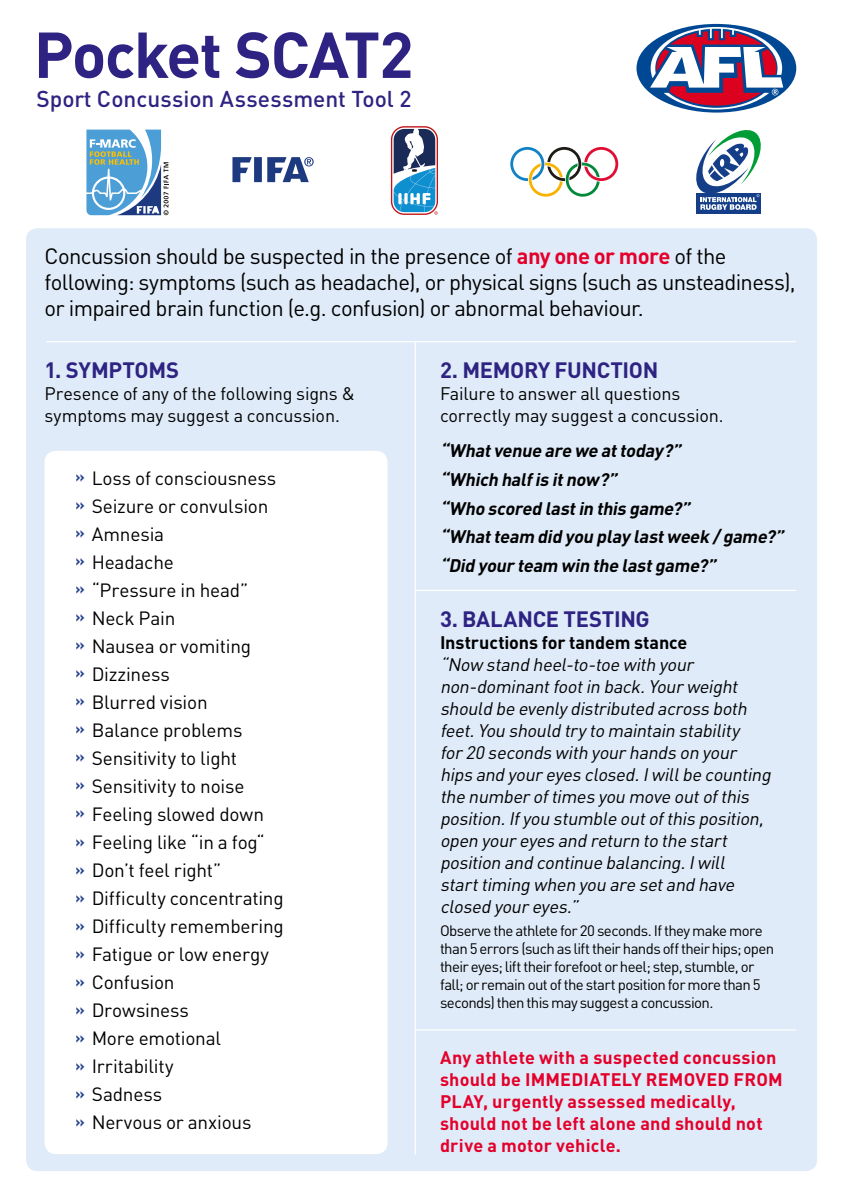
<style>
.page{position:relative;width:842px;height:1191px;background:#fff}
.page>*{position:absolute;margin:0;border:0;box-sizing:border-box;transform-origin:0 0}
.t1{font:700 63.8px "DIN";letter-spacing:-.025em;color:#2e2382}
.t2{font:500 22.6px "DIN";color:#2e2382}
.t3{font:22px/26px "DIN";letter-spacing:-.03em;color:#000}
.t4{font:700 22px "DIN";letter-spacing:-.01em;color:#2e2382}
.t5{font:19px/28px "DIN";letter-spacing:-.01em;color:#000}
.t6{font:italic 18px/22px "DIN";color:#000}
.t7{font:700 18px/22px "DIN";letter-spacing:.015em;color:#e4002b}
.t8{font:italic 700 18px/28.6px "DIN";color:#000}
.t9{font:18px/22px "DIN";letter-spacing:-.01em;color:#000}
.t10{font:700 18px "DIN";letter-spacing:-.005em;color:#000}
.t11{font:15px/18px "DIN";letter-spacing:-.04em;color:#000}
.s1{font-weight:700;color:#e4002b}
.s2{font-weight:700;font-size:15px;color:#24408f}
</style>
<div class="page">
<div style="left:26px;top:228px;width:791px;height:943px;background:#dfebf8;border-radius:11px"></div>
<div style="left:45px;top:451px;width:343px;height:703px;background:#fff;border-radius:11px"></div>
<hr style="left:415px;top:342px;width:1px;height:812px;background:#fff">
<hr style="left:47px;top:341px;width:749px;height:1px;background:#fff">
<hr style="left:416px;top:590px;width:380px;height:1px;background:#fff">
<hr style="left:416px;top:1029px;width:380px;height:1px;background:#fff">
<svg style="left:633px;top:23px;width:166px;height:91px"></svg>
<div style="left:636px;top:24px;width:160px;height:89px;background:#004893;border-radius:50%"></div>
<svg style="left:650px;top:27px;width:133px;height:82px"></svg>
<svg style="left:86px;top:130px;width:83px;height:85px"></svg>
<svg style="left:232px;top:157px;width:20px;height:25px"></svg>
<div style="left:254px;top:157px;width:8px;height:25px;background:#1d3980"></div>
<svg style="left:267px;top:157px;width:47px;height:25px"></svg>
<svg style="left:391px;top:126px;width:47px;height:89px"></svg>
<svg style="left:510px;top:147px;width:108px;height:50px"></svg>
<svg style="left:696px;top:213px;width:65px;height:1px"></svg>
<div style="left:696px;top:193px;width:65px;height:20px;background:#143e87"></div>
<svg style="left:696px;top:130px;width:65px;height:80px"></svg>
<h1 class="t1" style="left:34px;top:13px;width:381px">Pocket SCAT2</h1>
<p class="t2" style="left:36px;top:84px;width:377px">Sport Concussion Assessment Tool 2</p>
<p class="t3" style="left:45px;top:242px;width:753px">Concussion should be suspected in the presence of <span class="s1">any one or more</span> of the following: symptoms (such as headache), or physical signs (such as unsteadiness), or impaired brain function (e.g. confusion) or abnormal behaviour.</p>
<p class="t4" style="left:45px;top:356px;width:62px">1. Symptoms</p>
<p class="t9" style="left:45px;top:382px;width:312px">Presence of any of the following signs &amp; symptoms may suggest a concussion.</p>
<p class="t5" style="left:75px;top:463px;width:210px"><span class="s2">»</span> Loss of consciousness <span class="s2">»</span> Seizure or convulsion<br><span class="s2">»</span> Amnesia<br><span class="s2">»</span> Headache<br><span class="s2">»</span> “Pressure in head”<br><span class="s2">»</span> Neck Pain<br><span class="s2">»</span> Nausea or vomiting<br><span class="s2">»</span> Dizziness<br><span class="s2">»</span> Blurred vision<br><span class="s2">»</span> Balance problems<br><span class="s2">»</span> Sensitivity to light<br><span class="s2">»</span> Sensitivity to noise<br><span class="s2">»</span> Feeling slowed down<br><span class="s2">»</span> Feeling like “in a fog“<br><span class="s2">»</span> Don’t feel right”<br><span class="s2">»</span> Difficulty concentrating <span class="s2">»</span> Difficulty remembering <span class="s2">»</span> Fatigue or low energy<br><span class="s2">»</span> Confusion<br><span class="s2">»</span> Drowsiness<br><span class="s2">»</span> More emotional<br><span class="s2">»</span> Irritability<br><span class="s2">»</span> Sadness<br><span class="s2">»</span> Nervous or anxious</p>
<p class="t4" style="left:440px;top:356px;width:55px">2. Memor</p>
<p class="t4" style="left:538px;top:356px;width:31px">y function</p>
<p class="t9" style="left:440px;top:382px;width:285px">Failure to answer all questions correctly may suggest a concussion.</p>
<p class="t8" style="left:440px;top:436px;width:349px">“Whatvenue are we attoday?”<br>“Which halfis itnow?”<br>“Who scored lastin this game?” “Whatteam did you play lastweek /game?” “Did yourteam win the lastgame?”</p>
<p class="t4" style="left:440px;top:604px;width:51px">3. Balance</p>
<p class="t4" style="left:563px;top:604px;width:14px">testing</p>
<p class="t10" style="left:440px;top:630px;width:249px">Instructions for tandem stance</p>
<p class="t6" style="left:440px;top:652px;width:336px">“Now stand heel-to-toe with your non-dominantfootin back.Yourweight should be evenlydistributed across both feet.You should tryto maintain stability for20 seconds with yourhands on your hips and youreyes closed.Iwillbe counting the numberoftimes you move outofthis position.Ifyou stumble outofthis position, open youreyes and return to the start position and continue balancing.Iwill starttiming when you are setand have closed youreyes.”</p>
<p class="t11" style="left:440px;top:921px;width:336px">Observe the athlete for 20 seconds. If they make more than 5 errors (such as lift their hands off their hips; open their eyes; lift their forefoot or heel; step, stumble, or fall; or remain out of the start position for more than 5 seconds) then this may suggest a concussion.</p>
<p class="t7" style="left:440px;top:1046px;width:344px">Any athlete with a suspected concussion should be IMMEDIATELY REMOVED FROM PLAY, urgently assessed medically, should not be left alone and should not drive a motor vehicle.</p>
</div>
